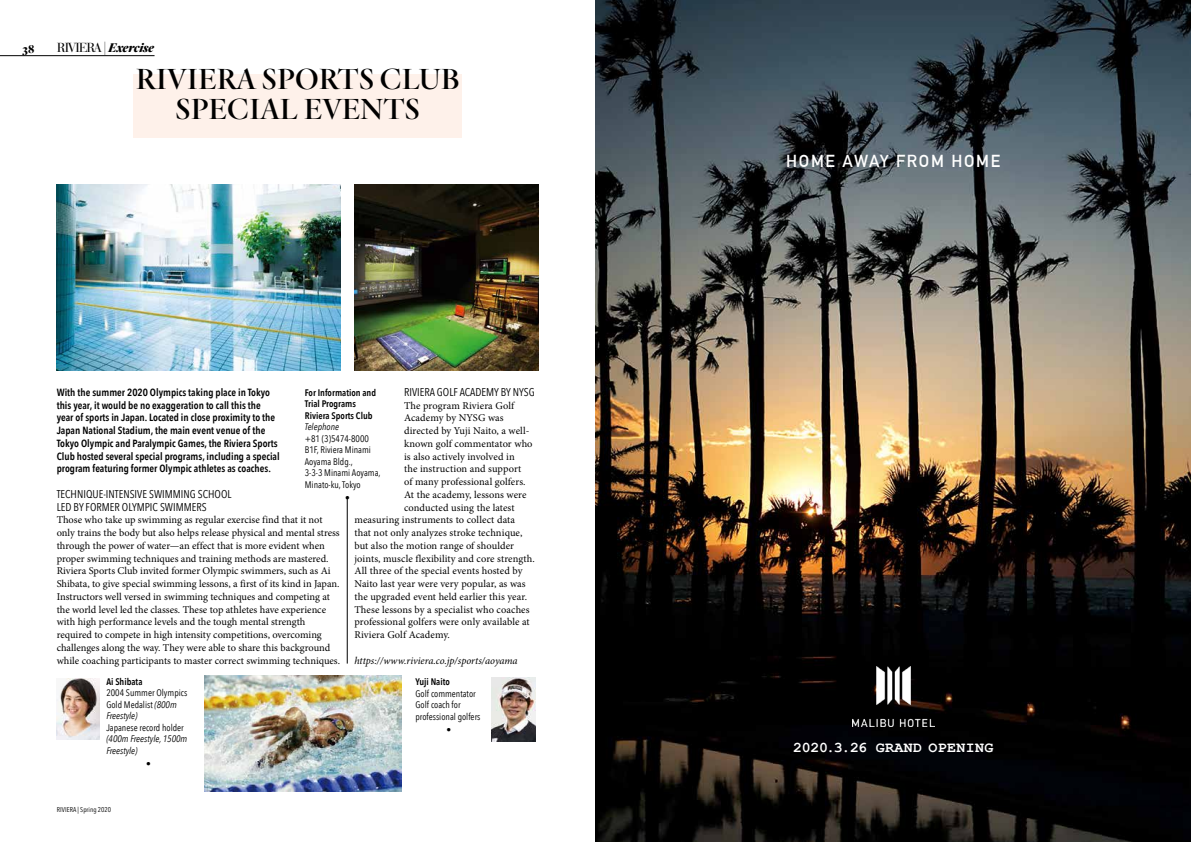
<style>
.page{position:relative;width:1191px;height:842px;background:#fff}
.page>*{position:absolute;margin:0;border:0;box-sizing:border-box;transform-origin:0 0}
.t1{font:500 30px/30px "Quarto";color:#000;text-align:center}
.t2{font:700 17px "DIN Alternate";letter-spacing:.1em;color:#fff}
.t3{font:700 14.9px "Courier New";letter-spacing:.025em;color:#fff}
.t4{font:italic 900 13px "Quarto";color:#000}
.t5{font:900 12px "Quarto";color:#000}
.t6{font:11.2px/12.7px "Avenir Next Condensed";color:#000}
.t7{font:10.4px/12.8px "Minion Pro";color:#000}
.t8{font:600 10.4px/12.8px "Avenir Next Condensed";color:#000}
.t9{font:italic 10.4px "Minion Pro";letter-spacing:-.005em;color:#000}
.t10{font:9.5px/11.5px "Avenir Next Condensed";color:#000}
.t11{font:600 9.5px/11.5px "Avenir Next Condensed";color:#000}
.t12{font:italic 9.5px/11.5px "Avenir Next Condensed";color:#000}
.t13{font:7px "Avenir Next Condensed";color:#000}
.s1{font-family:"Bauer Bodoni";font-weight:400;font-style:normal}
.s2{font-style:normal}
.s3{font-style:italic}
</style>
<div class="page">
<div style="left:133px;top:74px;width:329px;height:64px;background:#fef1ea"></div>
<hr style="left:347px;top:498px;width:1px;height:166px;background:#000">
<img style="left:57px;top:184px;width:283px;height:186px">
<img style="left:354px;top:184px;width:185px;height:186px">
<img style="left:205px;top:675px;width:197px;height:116px">
<img style="left:57px;top:678px;width:42px;height:62px">
<img style="left:492px;top:677px;width:44px;height:64px">
<hr style="left:0;top:55px;width:154px;height:1px;background:#000">
<img style="left:595px;top:0;width:596px;height:842px">
<img style="left:852px;top:666px;width:82px;height:60px">
<p class="t5" style="left:23px;top:40px;width:13px">38</p>
<p class="t4" style="left:57px;top:39px;width:98px"><span class="s1">RIVIERA</span> <span class="s2">|</span> Exercise</p>
<h1 class="t1" style="left:136px;top:64px;width:325px">RIVIERA SPORTS CLUB<br>SPECIAL EVENTS</h1>
<p class="t6" style="left:404px;top:385px;width:132px">RIVIERA GOLF ACADEMY BY NYSG</p>
<p class="t7" style="left:404px;top:399px;width:112px">The program Riviera Golf</p>
<p class="t7" style="left:404px;top:412px;width:101px">Academy by NYSG was</p>
<p class="t7" style="left:404px;top:424px;width:127px">directed by Yuji Naito, a well-</p>
<p class="t7" style="left:404px;top:437px;width:130px">known golf commentator who</p>
<p class="t7" style="left:404px;top:450px;width:112px">is also actively involved in</p>
<p class="t7" style="left:404px;top:463px;width:119px">the instruction and support</p>
<p class="t7" style="left:404px;top:475px;width:123px">of many professional golfers.</p>
<p class="t7" style="left:404px;top:488px;width:124px">At the academy, lessons were</p>
<p class="t7" style="left:404px;top:501px;width:112px">conducted using the latest</p>
<p class="t7" style="left:354px;top:514px;width:162px">measuring instruments to collect data</p>
<p class="t7" style="left:354px;top:526px;width:169px">that not only analyzes stroke technique,</p>
<p class="t7" style="left:354px;top:539px;width:161px">but also the motion range of shoulder</p>
<p class="t7" style="left:354px;top:552px;width:182px">joints, muscle flexibility and core strength.</p>
<p class="t7" style="left:354px;top:565px;width:169px">All three of the special events hosted by</p>
<p class="t7" style="left:354px;top:577px;width:173px">Naito last year were very popular, as was</p>
<p class="t7" style="left:354px;top:590px;width:174px">the upgraded event held earlier this year.</p>
<p class="t7" style="left:354px;top:603px;width:177px">These lessons by a specialist who coaches</p>
<p class="t7" style="left:354px;top:616px;width:177px">professional golfers were only available at</p>
<p class="t7" style="left:354px;top:628px;width:97px">Riviera Golf Academy.</p>
<p class="t9" style="left:354px;top:653px;width:165px">https://www.riviera.co.jp/sports/aoyama</p>
<p class="t8" style="left:57px;top:385px;width:224px">With the summer 2020 Olympics taking place in Tokyo this year, it would be no exaggeration to call this the year of sports in Japan. Located in close proximity to the Japan National Stadium, the main event venue of the Tokyo Olympic and Paralympic Games, the Riviera Sports Club hosted several special programs, including a special program featuring former Olympic athletes as coaches.</p>
<p class="t6" style="left:57px;top:487px;width:176px">TECHNIQUE-INTENSIVE SWIMMING SCHOOL<br>LED BY FORMER OLYMPIC SWIMMERS</p>
<p class="t7" style="left:57px;top:514px;width:285px">Those who take up swimming as regular exercise find that it not only trains the body but also helps release physical and mental stress through the power of water—an effect that is more evident when proper swimming techniques and training methods are mastered.<br>Riviera Sports Club invited former Olympic swimmers, such as Ai Shibata, to give special swimming lessons, a first of its kind in Japan.<br>Instructors well versed in swimming techniques and competing at the world level led the classes. These top athletes have experience with high performance levels and the tough mental strength required to compete in high intensity competitions, overcoming challenges along the way. They were able to share this background while coaching participants to master correct swimming techniques.</p>
<p class="t11" style="left:305px;top:386px;width:73px">For Information and<br>Trial Programs<br>Riviera Sports Club</p>
<p class="t12" style="left:305px;top:421px;width:36px">Telephone</p>
<p class="t10" style="left:305px;top:432px;width:77px">+81 (3)5474-8000<br>B1F, Riviera Minami<br>Aoyama Bldg.,<br>3-3-3 Minami Aoyama,<br>Minato-ku, Tokyo</p>
<p class="t10" style="left:345px;top:492px;width:6px">•</p>
<p class="t11" style="left:106px;top:675px;width:38px">Ai Shibata</p>
<p class="t10" style="left:106px;top:687px;width:82px">2004 Summer Olympics<br>Gold Medalist <span class="s3">(800m<br>Freestyle)</span></p>
<p class="t10" style="left:106px;top:721px;width:79px">Japanese record holder</p>
<p class="t12" style="left:106px;top:733px;width:82px">(400m Freestyle, 1500m<br>Freestyle)</p>
<p class="t10" style="left:146px;top:758px;width:6px">•</p>
<p class="t13" style="left:57px;top:804px;width:56px">RIVIERA | Spring 2020</p>
<p class="t11" style="left:415px;top:676px;width:36px">Yuji Naito</p>
<p class="t10" style="left:415px;top:687px;width:67px">Golf commentator<br>Golf coach for professional golfers</p>
<p class="t10" style="left:446px;top:724px;width:6px">•</p>
<h2 class="t2" style="left:786px;top:148px;width:215px">HOME AWAY FROM HOME</h2>
<h3 class="t3" style="left:793px;top:738px;width:202px">2020.3.26 GRAND OPENING</h3>
</div>
